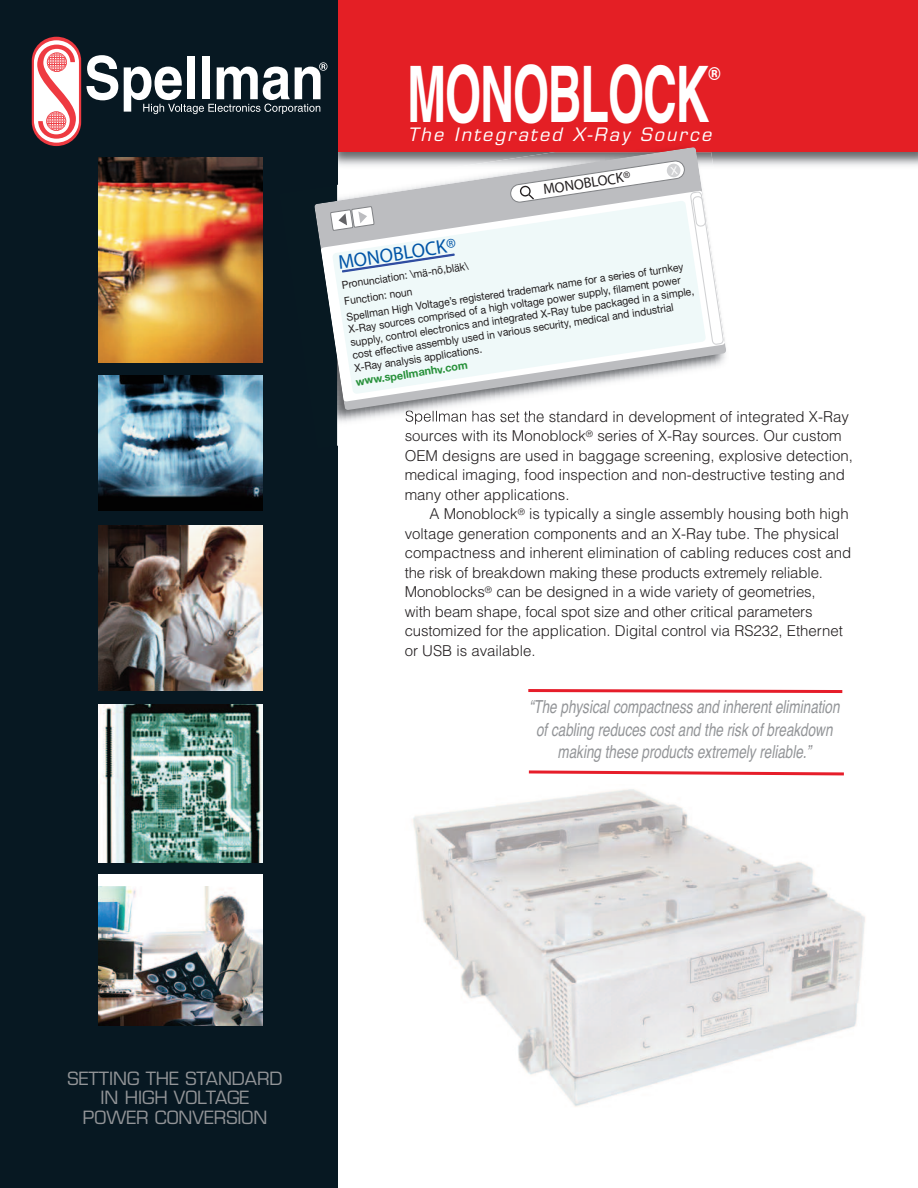
<style>
.page{position:relative;width:918px;height:1188px;background:#fff}
.page>*{position:absolute;margin:0;border:0;box-sizing:border-box;transform-origin:0 0}
.t1{font:78px "Helvetica Bold TT";letter-spacing:-.025em;color:#fff;scale:.6 1}
.t2{font:19.95px "Myriad";color:#0155a7}
.t3{font:18px/22.5px "Helvetica Oblique TT";color:#939598;text-align:center;scale:.75 1}
.t4{font:italic 18px "Eurostile";letter-spacing:.13em;color:#fff}
.t5{font:18px "Helvetica Bold TT";color:#fff;scale:.9 1}
.t6{font:17.85px/19.5px "Eurostile";color:#939598;text-align:center}
.t7{font:300 15px/19.5px "Helvetica";color:#231f20}
.t8{font:14.7px "Myriad";color:#231f20}
.t9{font:700 10.95px "Helvetica Neue";color:#269039}
.t10{font:10.8px/12.8px "Helvetica Neue";color:#231f20;scale:.95 1}
.s1{font-family:"Arial"}
</style>
<div class="page">
<img style="left:412px;top:789px;width:453px;height:318px">
<div style="left:330px;top:0;width:588px;height:152px;background:#e41f25"></div>
<div style="left:0;top:0;width:337px;height:1188px;background:#071822"></div>
<svg style="left:87px;top:55px;width:31px;height:45px"></svg>
<div style="left:187px;top:56px;width:8px;height:43px;background:#fff"></div>
<div style="left:202px;top:56px;width:8px;height:43px;background:#fff"></div>
<svg style="left:32px;top:37px;width:49px;height:109px;background:#e19ea2"></svg>
<svg style="left:124px;top:62px;width:203px;height:52px"></svg>
<img style="left:98px;top:376px;width:164px;height:135px">
<img style="left:98px;top:158px;width:164px;height:204px">
<img style="left:98px;top:704px;width:164px;height:158px">
<div style="left:98px;top:874px;width:164px;height:151px;background:#fff"></div>
<img style="left:98px;top:886px;width:164px;height:139px">
<img style="left:98px;top:526px;width:164px;height:165px">
<svg style="left:528px;top:689px;width:315px;height:4px"></svg>
<svg style="left:528px;top:770px;width:316px;height:6px"></svg>
<img style="left:337px;top:410px;width:222px;height:36px">
<img style="left:405px;top:410px;width:110px;height:15px">
<img style="left:405px;top:432px;width:14px;height:3px">
<svg style="left:314px;top:147px;width:412px;height:263px"></svg>
<svg style="left:321px;top:191px;width:404px;height:211px"></svg>
<svg style="left:332px;top:201px;width:374px;height:193px;fill:#eff9f9"></svg>
<svg style="left:330px;top:206px;width:45px;height:25px"></svg>
<svg style="left:340px;top:252px;width:117px;height:22px"></svg>
<svg style="left:509px;top:159px;width:216px;height:187px"></svg>
<h1 class="t1" style="left:407px;top:50px;width:506px">MONOBLOCK</h1>
<p class="t5" style="left:708px;top:63px;width:15px">®</p>
<p class="t4" style="left:408px;top:127px;width:305px">The Integrated X-Ray Source</p>
<p class="t8" style="left:543px;top:184px;width:90px;rotate:-9deg">MONOBLOCK®</p>
<h2 class="t2" style="left:337px;top:256px;width:121px;rotate:-9deg">MONOBLOCK®</h2>
<p class="t10" style="left:340px;top:277px;width:360px;line-height:16.5px;rotate:-9deg">Pronunciation: \mä-n<span class="s1">ō</span>,bläk\<br>Function: noun<br>Spellman High Voltage’s registered trademark name for a series of turnkey</p>
<p class="t10" style="left:347px;top:325px;width:367px;rotate:-9deg">X-Ray sources comprised of a high voltage power supply, filament power supply, control electronics and integrated X-Ray tube packaged in a simple, cost effective assembly used in various security, medical and industrial X-Ray analysis applications.</p>
<p class="t9" style="left:355px;top:376px;width:114px;rotate:-9deg">www.spellmanhv.com</p>
<p class="t7" style="left:405px;top:407px;width:450px">Spellman has set the standard in development of integrated X-Ray sources with its Monoblock<sup>®</sup> series of X-Ray sources. Our custom OEM designs are used in baggage screening, explosive detection, medical imaging, food inspection and non-destructive testing and many other applications.</p>
<p class="t7" style="left:405px;top:504px;width:448px;text-indent:25px">A Monoblock<sup>®</sup> is typically a single assembly housing both high voltage generation components and an X-Ray tube. The physical compactness and inherent elimination of cabling reduces cost and the risk of breakdown making these products extremely reliable.<br>Monoblocks<sup>®</sup> can be designed in a wide variety of geometries,<br>with beam shape, focal spot size and other critical parameters customized for the application. Digital control via RS232, Ethernet or USB is available.</p>
<p class="t3" style="left:529px;top:696px;width:416px">“The physical compactness and inherent elimination of cabling reduces cost and the risk of breakdown making these products extremely reliable.”</p>
<p class="t6" style="left:68px;top:1070px;width:217px">SETTING THE STANDARD<br>IN HIGH VOLTAGE<br>POWER CONVERSION</p>
</div>
